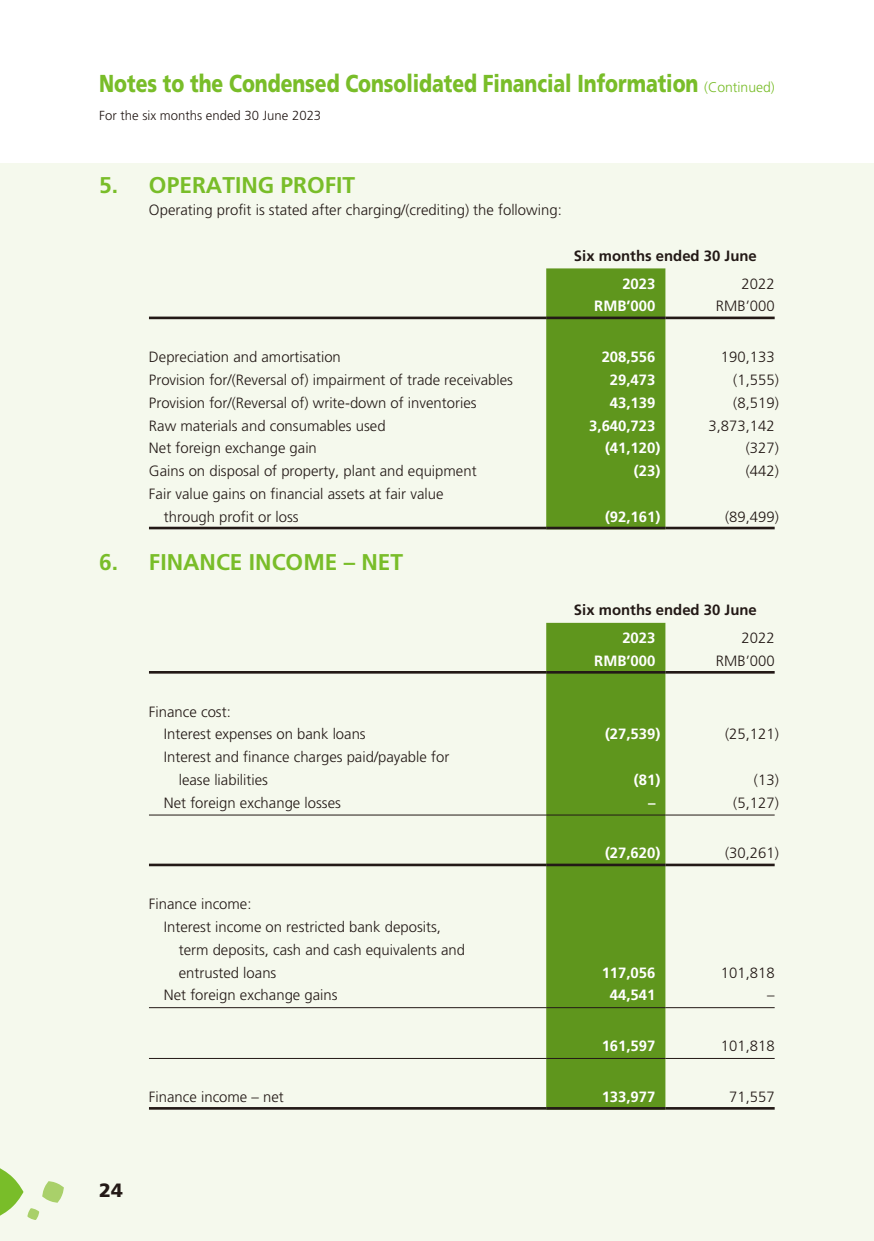
<style>
.page{position:relative;width:874px;height:1241px;background:#fff}
.page>*{position:absolute;margin:0;border:0;box-sizing:border-box;transform-origin:0 0}
.t1{font:900 24.5px "Frutiger LT Std";letter-spacing:-.005em;color:#79bd29;scale:.79 1}
.t2{font:700 22.75px "Frutiger LT Std";color:#79bd29}
.t3{font:900 19.25px "Frutiger LT Std";color:#231916}
.t4{font:300 14.88px/22.8px "Frutiger LT Std";color:#231916}
.t5{font:700 14.88px "Frutiger LT Std";color:#fff}
.t6{font:700 14.88px "Frutiger LT Std";color:#231916}
.t7{font:300 13.12px "Frutiger LT Std";color:#231916}
.s1{font-weight:300;font-size:14px}
</style>
<div class="page">
<div style="left:0;top:164px;width:873px;height:1076px;background:#f5f9ed"></div>
<svg style="left:0;top:1168px;width:64px;height:51px"></svg>
<div style="left:546px;top:268px;width:119px;height:258px;background:#5f961d"></div>
<hr style="left:149px;top:316px;width:397px;height:3px;background:#231916">
<hr style="left:546px;top:316px;width:119px;height:3px;background:#231916">
<hr style="left:665px;top:316px;width:109px;height:3px;background:#231916">
<hr style="left:149px;top:526px;width:397px;height:3px;background:#231916">
<hr style="left:546px;top:526px;width:119px;height:3px;background:#231916">
<hr style="left:665px;top:526px;width:109px;height:3px;background:#231916">
<svg style="left:546px;top:622px;width:119px;height:484px;background:#619620"></svg>
<hr style="left:149px;top:671px;width:397px;height:2px;background:#231916">
<hr style="left:546px;top:671px;width:119px;height:2px;background:#231916">
<hr style="left:665px;top:671px;width:109px;height:2px;background:#231916">
<hr style="left:149px;top:814px;width:397px;height:1px;background:#231916">
<hr style="left:546px;top:814px;width:119px;height:1px;background:#231916">
<hr style="left:665px;top:814px;width:109px;height:1px;background:#231916">
<hr style="left:149px;top:863px;width:397px;height:3px;background:#231916">
<hr style="left:546px;top:863px;width:119px;height:3px;background:#231916">
<hr style="left:665px;top:863px;width:109px;height:3px;background:#231916">
<hr style="left:149px;top:1007px;width:397px;height:1px;background:#231916">
<hr style="left:546px;top:1007px;width:119px;height:1px;background:#231916">
<hr style="left:665px;top:1007px;width:109px;height:1px;background:#231916">
<hr style="left:149px;top:1057px;width:397px;height:1px;background:#231916">
<hr style="left:546px;top:1057px;width:119px;height:1px;background:#231916">
<hr style="left:665px;top:1057px;width:109px;height:1px;background:#231916">
<hr style="left:149px;top:1106px;width:397px;height:3px;background:#231916">
<hr style="left:546px;top:1106px;width:119px;height:3px;background:#231916">
<hr style="left:665px;top:1106px;width:109px;height:3px;background:#231916">
<h1 class="t1" style="left:99px;top:72px;width:855px">Notes to the Condensed Consolidated Financial Information <span class="s1">(Continued)</span></h1>
<p class="t7" style="left:99px;top:109px;width:223px">For the six months ended 30 June 2023</p>
<h2 class="t2" style="left:99px;top:174px;width:257px">5. OPERATING PROFIT</h2>
<p class="t4" style="left:149px;top:200px;width:414px">Operating profit is stated after charging/(crediting) the following:</p>
<p class="t6" style="left:573px;top:248px;width:184px">Six months ended 30 June</p>
<p class="t5" style="left:622px;top:276px;width:35px">2023</p>
<p class="t4" style="left:741px;top:273px;width:35px">2022</p>
<p class="t5" style="left:594px;top:299px;width:63px">RMB’000</p>
<p class="t4" style="left:715px;top:295px;width:60px">RMB’000</p>
<p class="t4" style="left:149px;top:346px;width:193px">Depreciation and amortisation</p>
<p class="t5" style="left:601px;top:350px;width:55px">208,556</p>
<p class="t4" style="left:720px;top:346px;width:55px">190,133</p>
<p class="t4" style="left:149px;top:369px;width:365px">Provision for/(Reversal of) impairment of trade receivables</p>
<p class="t5" style="left:609px;top:372px;width:47px">29,473</p>
<p class="t4" style="left:733px;top:369px;width:47px">(1,555)</p>
<p class="t4" style="left:149px;top:392px;width:329px">Provision for/(Reversal of) write-down of inventories</p>
<p class="t5" style="left:609px;top:395px;width:47px">43,139</p>
<p class="t4" style="left:733px;top:392px;width:47px">(8,519)</p>
<p class="t4" style="left:149px;top:414px;width:238px">Raw materials and consumables used</p>
<p class="t5" style="left:589px;top:418px;width:68px">3,640,723</p>
<p class="t4" style="left:708px;top:414px;width:68px">3,873,142</p>
<p class="t4" style="left:149px;top:437px;width:169px">Net foreign exchange gain</p>
<p class="t5" style="left:604px;top:441px;width:57px">(41,120)</p>
<p class="t4" style="left:745px;top:437px;width:35px">(327)</p>
<p class="t4" style="left:149px;top:460px;width:329px">Gains on disposal of property, plant and equipment</p>
<p class="t5" style="left:633px;top:463px;width:28px">(23)</p>
<p class="t4" style="left:745px;top:460px;width:35px">(442)</p>
<p class="t4" style="left:164px;top:483px;width:281px;text-indent:-15px">Fair value gains on financial assets at fair value through profit or loss</p>
<p class="t5" style="left:604px;top:509px;width:57px">(92,161)</p>
<p class="t4" style="left:724px;top:505px;width:55px">(89,499)</p>
<h2 class="t2" style="left:99px;top:551px;width:305px">6. FINANCE INCOME – NET</h2>
<p class="t4" style="left:164px;top:700px;width:203px;text-indent:-15px">Finance cost:<br>Interest expenses on bank loans</p>
<p class="t4" style="left:179px;top:746px;width:272px;text-indent:-15px">Interest and finance charges paid/payable for lease liabilities</p>
<p class="t6" style="left:573px;top:603px;width:184px">Six months ended 30 June</p>
<p class="t5" style="left:622px;top:630px;width:35px">2023</p>
<p class="t4" style="left:741px;top:627px;width:35px">2022</p>
<p class="t5" style="left:594px;top:653px;width:63px">RMB’000</p>
<p class="t4" style="left:715px;top:650px;width:60px">RMB’000</p>
<p class="t5" style="left:604px;top:727px;width:57px">(27,539)</p>
<p class="t4" style="left:724px;top:723px;width:55px">(25,121)</p>
<p class="t5" style="left:633px;top:772px;width:28px">(81)</p>
<p class="t4" style="left:753px;top:769px;width:26px">(13)</p>
<p class="t4" style="left:164px;top:791px;width:178px">Net foreign exchange losses</p>
<p class="t5" style="left:647px;top:795px;width:9px">–</p>
<p class="t4" style="left:733px;top:791px;width:47px">(5,127)</p>
<p class="t5" style="left:604px;top:846px;width:57px">(27,620)</p>
<p class="t4" style="left:724px;top:842px;width:55px">(30,261)</p>
<p class="t4" style="left:149px;top:893px;width:104px">Finance income:</p>
<p class="t4" style="left:164px;top:916px;width:278px">Interest income on restricted bank deposits,</p>
<p class="t4" style="left:179px;top:938px;width:287px">term deposits, cash and cash equivalents and</p>
<p class="t4" style="left:179px;top:961px;width:99px">entrusted loans</p>
<p class="t5" style="left:601px;top:965px;width:55px">117,056</p>
<p class="t4" style="left:720px;top:961px;width:55px">101,818</p>
<p class="t4" style="left:164px;top:984px;width:175px">Net foreign exchange gains</p>
<p class="t5" style="left:609px;top:987px;width:47px">44,541</p>
<p class="t4" style="left:766px;top:984px;width:9px">–</p>
<p class="t5" style="left:601px;top:1038px;width:55px">161,597</p>
<p class="t4" style="left:720px;top:1035px;width:55px">101,818</p>
<p class="t4" style="left:149px;top:1085px;width:136px">Finance income – net</p>
<p class="t5" style="left:601px;top:1089px;width:55px">133,977</p>
<p class="t4" style="left:728px;top:1085px;width:47px">71,557</p>
<p class="t3" style="left:99px;top:1181px;width:25px">24</p>
</div>
